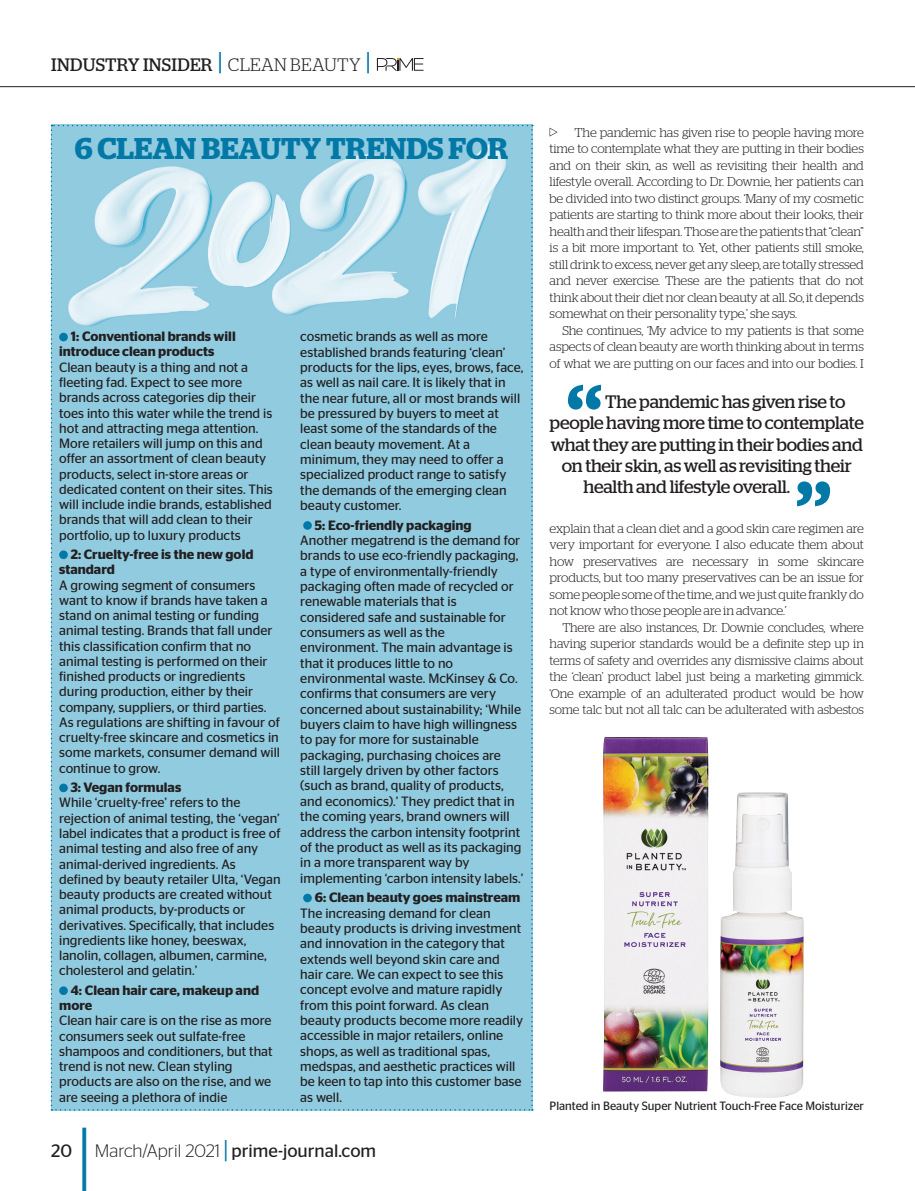
<style>
.page{position:relative;width:915px;height:1191px;background:#fff}
.page>*{position:absolute;margin:0;border:0;box-sizing:border-box;transform-origin:0 0}
._03a_Main_Body_Inden{font:600 30px "Stag";letter-spacing:.005em;color:#0278a6}
._07a_Pull_Quote{font:18px "Stag";letter-spacing:-.01em;color:#231f20}
.t1{font:18px "Stag Sans";color:#231f20}
._07a_Pull_Quote-2{font:18px "Stag";letter-spacing:.015em;color:#231f20}
._08b_Box_Body_No_Ind{font:13.5px/15.3px "Stag Sans";color:#231f20}
._08b_Box_Body_No_Ind-2{font:600 13.5px/15.3px "Stag Sans";color:#231f20}
._03a_Main_Body_Inden-2{font:300 12.75px/16.5px "Stag";letter-spacing:-.015em;color:#231f20;text-align:justify}
._08b_Box_Body_No_Ind-3{font:12px "Stag Sans";color:#231f20}
.s1{font-weight:500;font-size:27px;color:#0278a6}
.s2{font-weight:300}
.s3{font-size:27px;color:#0278a6}
</style>
<div class="page">
<hr style="left:0;top:86px;width:914px;height:1px;background:#231f20">
<svg style="left:377px;top:58px;width:46px;height:13px"></svg>
<svg style="left:51px;top:125px;width:481px;height:985px;background:#96cde1"></svg>
<img style="left:603px;top:737px;width:200px;height:361px">
<svg style="left:568px;top:385px;width:32px;height:24px"></svg>
<svg style="left:797px;top:481px;width:32px;height:25px"></svg>
<svg style="left:549px;top:128px;width:8px;height:9px"></svg>
<h2 class="_07a_Pull_Quote-2" style="left:51px;top:54px;width:320px">INDUSTRY INSIDER <span class="s1">|</span> <span class="s2">CLEAN BEAUTY</span> <span class="s1">|</span></h2>
<p class="_03a_Main_Body_Inden" style="left:75px;top:131px;width:435px">6 CLEAN BEAUTY TRENDS FOR</p>
<p class="_03a_Main_Body_Inden-2" style="left:549px;top:124px;width:316px;text-indent:25px">The pandemic has given rise to people having more time to contemplate what they are putting in their bodies and on their skin, as well as revisiting their health and lifestyle overall. According to Dr. Downie, her patients can be divided into two distinct groups. ‘Many of my cosmetic patients are starting to think more about their looks, their health and their lifespan. Those are the patients that “clean” is a bit more important to. Yet, other patients still smoke, still drink to excess, never get any sleep, are totally stressed and never exercise. These are the patients that do not think about their diet nor clean beauty at all. So, it depends somewhat on their personality type,’ she says.</p>
<p class="_03a_Main_Body_Inden-2" style="left:549px;top:322px;width:316px;text-indent:13px">She continues, ‘My advice to my patients is that some aspects of clean beauty are worth thinking about in terms of what we are putting on our faces and into our bodies. I</p>
<p class="_08b_Box_Body_No_Ind-2" style="left:59px;top:329px;width:178px;text-indent:11px">1: Conventional brands will introduce clean products</p>
<p class="_08b_Box_Body_No_Ind" style="left:59px;top:359px;width:215px">Clean beauty is a thing and not a fleeting fad. Expect to see more brands across categories dip their toes into this water while the trend is hot and attracting mega attention.<br>More retailers will jump on this and offer an assortment of clean beauty products, select in-store areas or dedicated content on their sites. This will include indie brands, established brands that will add clean to their portfolio, up to luxury products</p>
<p class="_08b_Box_Body_No_Ind-2" style="left:59px;top:547px;width:196px;text-indent:11px">2: Cruelty-free is the new gold standard</p>
<p class="_08b_Box_Body_No_Ind" style="left:59px;top:577px;width:222px">A growing segment of consumers want to know if brands have taken a stand on animal testing or funding animal testing. Brands that fall under this classification confirm that no animal testing is performed on their finished products or ingredients during production, either by their company, suppliers, or third parties.<br>As regulations are shifting in favour of cruelty-free skincare and cosmetics in some markets, consumer demand will continue to grow.</p>
<p class="_08b_Box_Body_No_Ind-2" style="left:71px;top:780px;width:112px">3: Vegan formulas</p>
<p class="_08b_Box_Body_No_Ind" style="left:59px;top:795px;width:223px">While ‘cruelty-free’ refers to the rejection of animal testing, the ‘vegan’ label indicates that a product is free of animal testing and also free of any animal-derived ingredients. As defined by beauty retailer Ulta, ‘Vegan beauty products are created without animal products, by-products or derivatives. Specifically, that includes ingredients like honey, beeswax, lanolin, collagen, albumen, carmine, cholesterol and gelatin.’</p>
<p class="_08b_Box_Body_No_Ind-2" style="left:59px;top:982px;width:201px;text-indent:11px">4: Clean hair care, makeup and more</p>
<p class="_08b_Box_Body_No_Ind" style="left:59px;top:1013px;width:215px">Clean hair care is on the rise as more consumers seek out sulfate-free shampoos and conditioners, but that trend is not new. Clean styling products are also on the rise, and we are seeing a plethora of indie</p>
<p class="_08b_Box_Body_No_Ind" style="left:300px;top:329px;width:224px">cosmetic brands as well as more established brands featuring ‘clean’ products for the lips, eyes, brows, face, as well as nail care. It is likely that in the near future, all or most brands will be pressured by buyers to meet at least some of the standards of the clean beauty movement. At a minimum, they may need to offer a specialized product range to satisfy the demands of the emerging clean beauty customer.</p>
<p class="_08b_Box_Body_No_Ind-2" style="left:314px;top:517px;width:158px">5: Eco-friendly packaging</p>
<p class="_08b_Box_Body_No_Ind" style="left:300px;top:532px;width:224px">Another megatrend is the demand for brands to use eco-friendly packaging, a type of environmentally-friendly packaging often made of recycled or renewable materials that is considered safe and sustainable for consumers as well as the environment. The main advantage is that it produces little to no environmental waste. McKinsey &amp; Co. confirms that consumers are very concerned about sustainability; ‘While buyers claim to have high willingness to pay for more for sustainable packaging, purchasing choices are still largely driven by other factors (such as brand, quality of products, and economics).’ They predict that in the coming years, brand owners will address the carbon intensity footprint of the product as well as its packaging in a more transparent way by implementing ‘carbon intensity labels.’</p>
<p class="_08b_Box_Body_No_Ind-2" style="left:314px;top:889px;width:207px">6: Clean beauty goes mainstream</p>
<p class="_08b_Box_Body_No_Ind" style="left:300px;top:905px;width:224px">The increasing demand for clean beauty products is driving investment and innovation in the category that extends well beyond skin care and hair care. We can expect to see this concept evolve and mature rapidly from this point forward. As clean beauty products become more readily accessible in major retailers, online shops, as well as traditional spas, medspas, and aesthetic practices will be keen to tap into this customer base as well.</p>
<p class="_07a_Pull_Quote" style="left:605px;top:391px;width:242px">The pandemic has given rise to</p>
<p class="_07a_Pull_Quote" style="left:549px;top:412px;width:315px">people having more time to contemplate</p>
<p class="_07a_Pull_Quote" style="left:550px;top:434px;width:313px">what they are putting in their bodies and</p>
<p class="_07a_Pull_Quote" style="left:561px;top:455px;width:291px">on their skin, as well as revisiting their</p>
<p class="_07a_Pull_Quote" style="left:583px;top:476px;width:208px">health and lifestyle overall.</p>
<p class="_03a_Main_Body_Inden-2" style="left:549px;top:520px;width:316px">explain that a clean diet and a good skin care regimen are very important for everyone. I also educate them about how preservatives are necessary in some skincare products, but too many preservatives can be an issue for some people some of the time, and we just quite frankly do not know who those people are in advance.’</p>
<p class="_03a_Main_Body_Inden-2" style="left:549px;top:619px;width:316px;text-indent:13px">There are also instances, Dr. Downie concludes, where having superior standards would be a definite step up in terms of safety and overrides any dismissive claims about the ‘clean’ product label just being a marketing gimmick. ‘One example of an adulterated product would be how some talc but not all talc can be adulterated with asbestos</p>
<p class="_08b_Box_Body_No_Ind-3" style="left:549px;top:1099px;width:316px">Planted in Beauty Super Nutrient Touch-Free Face Moisturizer</p>
<h2 class="t1" style="left:51px;top:1141px;width:23px">20</h2>
<h2 class="t1" style="left:95px;top:1141px;width:283px"><span class="s2">March/April 2021</span> <span class="s3">|</span> prime-journal.com</h2>
</div>
